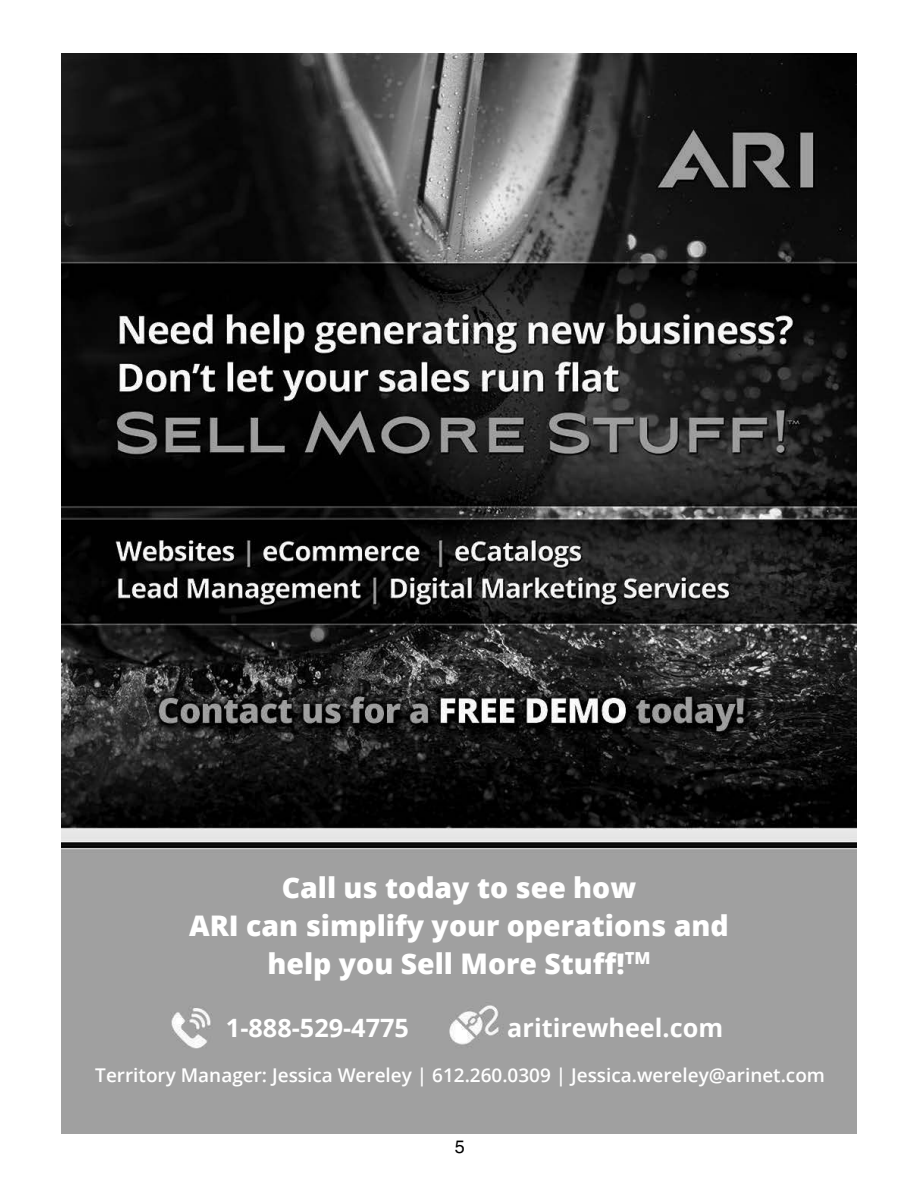
<style>
.page{position:relative;width:918px;height:1188px;background:#fff}
.page>*{position:absolute;margin:0;border:0;box-sizing:border-box;transform-origin:0 0}
.t1{font:800 28.35px/38px "Open Sans";color:#fff;text-align:center}
.t2{font:700 25.2px "Open Sans";color:#fff}
.t3{font:600 18.9px "Open Sans";color:#fff}
.t4{font:18px "Helvetica";color:#000}
</style>
<div class="page">
<img style="left:61px;top:54px;width:796px;height:1080px">
<p class="t1" style="left:189px;top:867px;width:541px">Call us today to see how<br>ARI can simplify your operations and help you Sell More Stuff!<sup>TM</sup></p>
<p class="t2" style="left:226px;top:1010px;width:185px">1-888-529-4775</p>
<p class="t2" style="left:507px;top:1010px;width:217px">aritirewheel.com</p>
<p class="t3" style="left:95px;top:1063px;width:731px">Territory Manager: Jessica Wereley | 612.260.0309 | Jessica.wereley@arinet.com</p>
<p class="t4" style="left:455px;top:1137px;width:12px">5</p>
</div>
